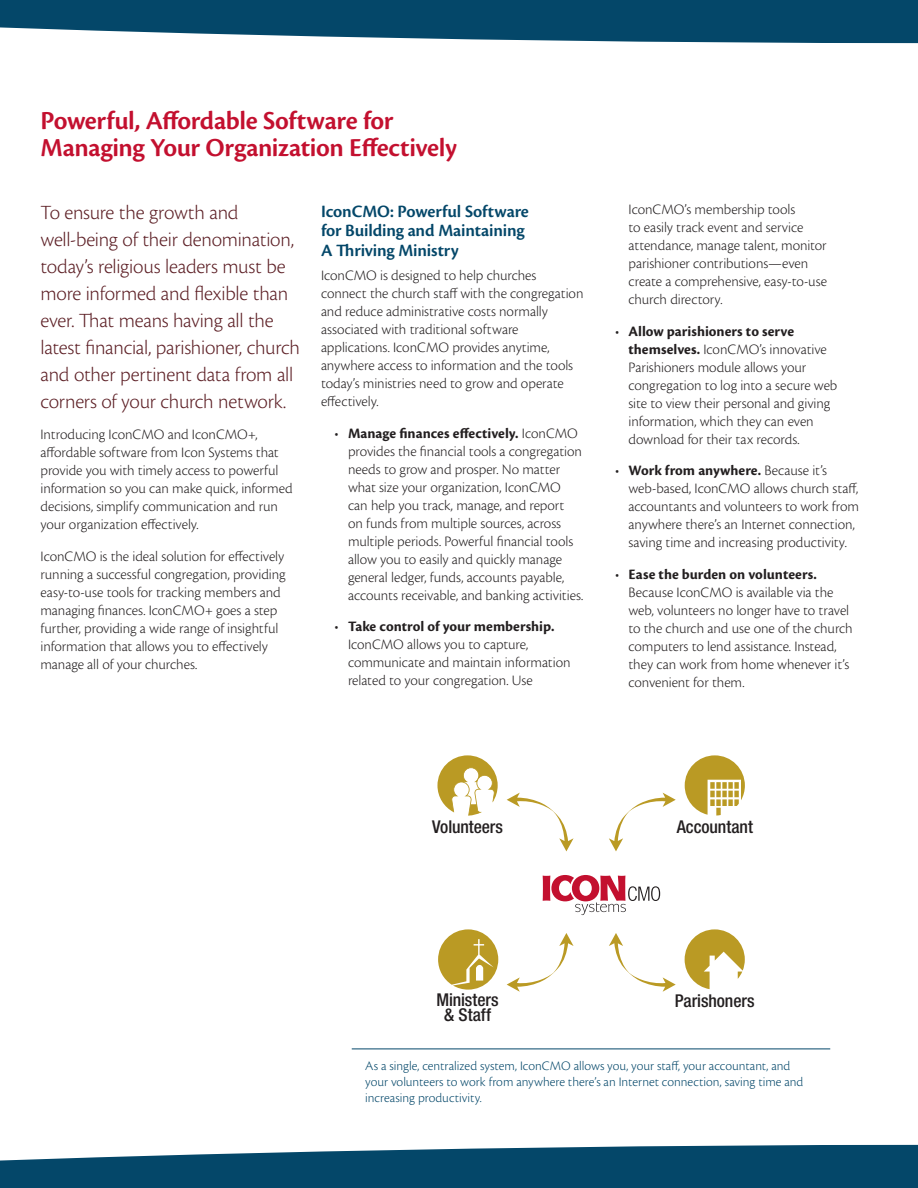
<style>
.page{position:relative;width:918px;height:1188px;background:#fff}
.page>*{position:absolute;margin:0;border:0;box-sizing:border-box;transform-origin:0 0}
.t1{font:600 27px/27px "Cronos Pro";letter-spacing:-.015em;color:#c3102f}
.t2{font:300 21px/27px "Cronos Pro";letter-spacing:-.015em;color:#5d2026}
.t3{font:600 18px/19.5px "Cronos Pro";letter-spacing:-.01em;color:#044769}
.t4{font:500 condensed 17.7px "Helvetica Neue LT Std";letter-spacing:-.005em;color:#231f20}
.t5{font:300 15px/18px "Cronos Pro";letter-spacing:-.005em;color:#231f20}
.t6{font:300 13.5px/16.2px "Cronos Pro";color:#044769}
.s1{font-weight:700}
</style>
<div class="page">
<svg style="left:543px;top:875px;width:117px;height:40px"></svg>
<svg style="left:685px;top:929px;width:60px;height:60px"></svg>
<svg style="left:438px;top:929px;width:60px;height:61px"></svg>
<svg style="left:685px;top:755px;width:60px;height:61px"></svg>
<svg style="left:507px;top:933px;width:67px;height:59px"></svg>
<svg style="left:609px;top:933px;width:67px;height:59px"></svg>
<svg style="left:507px;top:793px;width:67px;height:58px"></svg>
<svg style="left:609px;top:793px;width:67px;height:58px"></svg>
<svg style="left:437px;top:755px;width:61px;height:61px"></svg>
<hr style="left:352px;top:1049px;width:478px;height:1px;background:#044769">
<svg style="left:0;top:0;width:918px;height:43px;background:#225d7b"></svg>
<svg style="left:0;top:1145px;width:918px;height:43px;background:#225d7b"></svg>
<h1 class="t1" style="left:40px;top:107px;width:418px">Powerful, Affordable Software for<br>Managing Your Organization Effectively</h1>
<p class="t2" style="left:40px;top:199px;width:261px">To ensure the growth and well‑being of their denomination, today’s religious leaders must be more informed and flexible than ever. That means having all the latest financial, parishioner, church and other pertinent data from all corners of your church network.</p>
<p class="t5" style="left:40px;top:426px;width:254px">Introducing IconCMO and IconCMO+, affordable software from Icon Systems that provide you with timely access to powerful information so you can make quick, informed decisions, simplify communication and run your organization effectively.</p>
<p class="t5" style="left:40px;top:547px;width:247px">IconCMO is the ideal solution for effectively running a successful congregation, providing easy-to-use tools for tracking members and managing finances. IconCMO+ goes a step further, providing a wide range of insightful information that allows you to effectively manage all of your churches.</p>
<p class="t3" style="left:321px;top:201px;width:209px">IconCMO: Powerful Software for Building and Maintaining<br>A Thriving Ministry</p>
<p class="t5" style="left:321px;top:267px;width:264px">IconCMO is designed to help churches connect the church staff with the congregation and reduce administrative costs normally associated with traditional software applications. IconCMO provides anytime, anywhere access to information and the tools today’s ministries need to grow and operate effectively.</p>
<p class="t5" style="left:348px;top:424px;width:237px;text-indent:-14px">• <span class="s1">Manage finances effectively.</span> IconCMO provides the financial tools a congregation needs to grow and prosper. No matter what size your organization, IconCMO can help you track, manage, and report<br>on funds from multiple sources, across multiple periods. Powerful financial tools allow you to easily and quickly manage general ledger, funds, accounts payable, accounts receivable, and banking activities.</p>
<p class="t5" style="left:348px;top:618px;width:224px;text-indent:-14px">• <span class="s1">Take control of your membership.<br></span>IconCMO allows you to capture, communicate and maintain information related to your congregation. Use</p>
<p class="t5" style="left:628px;top:200px;width:200px">IconCMO’s membership tools<br>to easily track event and service attendance, manage talent, monitor parishioner contributions—even create a comprehensive, easy-to-use church directory.</p>
<p class="t5" style="left:629px;top:322px;width:210px;text-indent:-14px">• <span class="s1">Allow parishioners to serve themselves.</span> IconCMO’s innovative Parishioners module allows your congregation to log into a secure web site to view their personal and giving information, which they can even download for their tax records.</p>
<p class="t5" style="left:629px;top:461px;width:232px;text-indent:-13px">• <span class="s1">Work from anywhere.</span> Because it’s web-based, IconCMO allows church staff, accountants and volunteers to work from anywhere there’s an Internet connection, saving time and increasing productivity.</p>
<p class="t5" style="left:629px;top:565px;width:226px;text-indent:-14px">• <span class="s1">Ease the burden on volunteers.<br></span>Because IconCMO is available via the web, volunteers no longer have to travel to the church and use one of the church computers to lend assistance. Instead, they can work from home whenever it’s convenient for them.</p>
<p class="t4" style="left:432px;top:816px;width:72px">Volunteers</p>
<p class="t4" style="left:677px;top:816px;width:78px">Accountant</p>
<p class="t4" style="left:436px;top:990px;width:64px">Ministers</p>
<p class="t4" style="left:675px;top:990px;width:81px">Parishoners</p>
<p class="t4" style="left:444px;top:1004px;width:49px">&amp; Staff</p>
<p class="t6" style="left:365px;top:1057px;width:440px">As a single, centralized system, IconCMO allows you, your staff, your accountant, and your volunteers to work from anywhere there’s an Internet connection, saving time and increasing productivity.</p>
</div>
